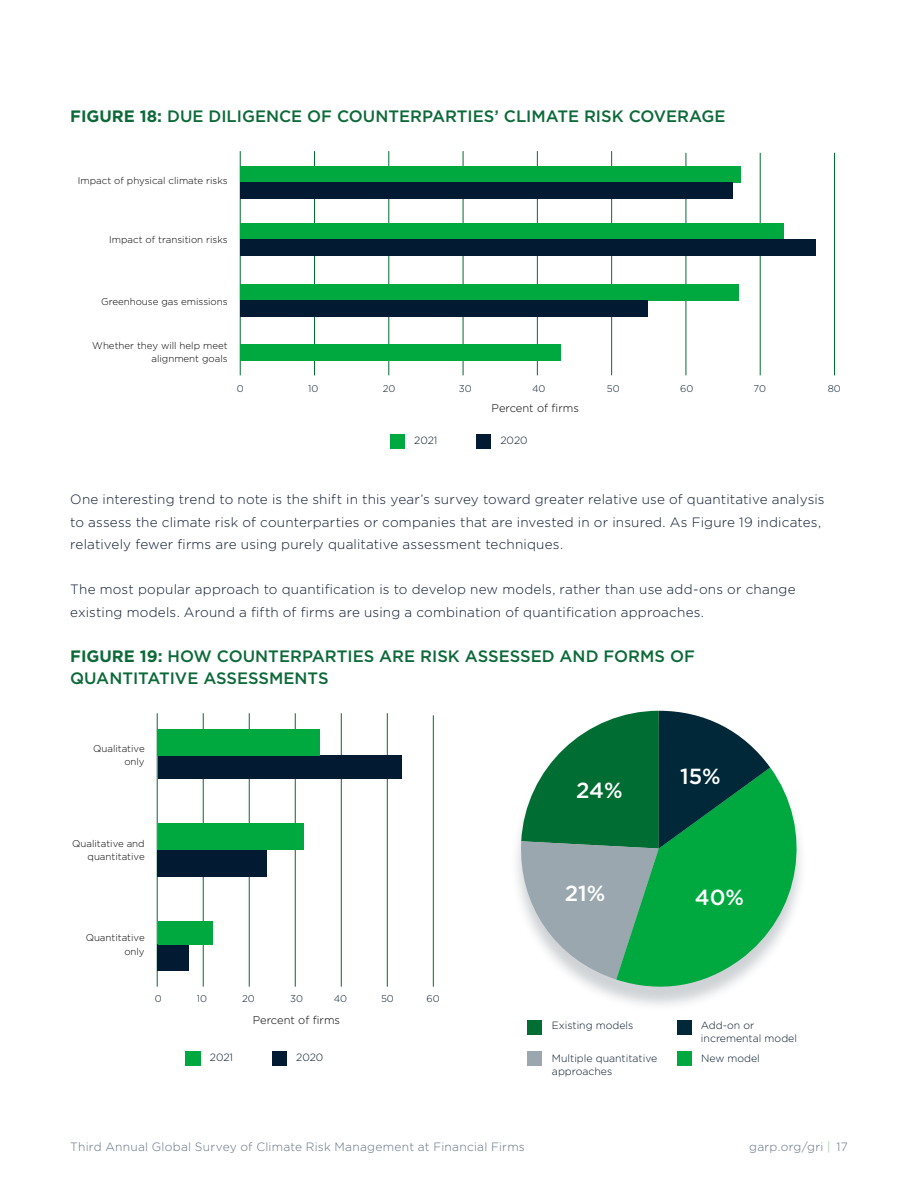
<style>
.page{position:relative;width:918px;height:1188px;background:#fff}
.page>*{position:absolute;margin:0;border:0;box-sizing:border-box;transform-origin:0 0}
.t1{font:500 21.9px "Gotham";color:#fff}
.H5_Header{font:500 16.5px/22.5px "Gotham";color:#0c6938}
.Body_Text{font:300 13.5px/22.5px "Gotham";letter-spacing:.015em;color:#0a192f}
.t2{font:300 12px "Gotham";letter-spacing:.02em;color:#617181}
.t3{font:300 11.25px "Gotham";color:#000}
.t4{font:300 10.5px/12.6px "Gotham";color:#04182a}
.t5{font:300 9.75px/13.5px "Gotham";color:#000;text-align:right}
.t6{font:300 9.75px "Gotham";color:#04182a}
.s1{font-weight:700}
.s2{color:#84c18b}
</style>
<div class="page">
<hr style="left:388px;top:151px;width:1px;height:224px;background:#006d32">
<hr style="left:463px;top:151px;width:1px;height:224px;background:#006d32">
<hr style="left:537px;top:151px;width:1px;height:224px;background:#006d32">
<hr style="left:611px;top:151px;width:1px;height:224px;background:#006d32">
<hr style="left:686px;top:153px;width:1px;height:222px;background:#006d32">
<hr style="left:760px;top:153px;width:1px;height:222px;background:#006d32">
<hr style="left:834px;top:153px;width:1px;height:222px;background:#006d32">
<hr style="left:314px;top:151px;width:1px;height:224px;background:#006d32">
<hr style="left:240px;top:151px;width:1px;height:224px;background:#006d32">
<div style="left:390px;top:434px;width:15px;height:15px;background:#00a840"></div>
<div style="left:476px;top:434px;width:15px;height:15px;background:#021b32"></div>
<div style="left:241px;top:344px;width:320px;height:17px;background:#00a840"></div>
<div style="left:241px;top:284px;width:498px;height:16px;background:#00a840"></div>
<div style="left:241px;top:224px;width:543px;height:16px;background:#00a840"></div>
<div style="left:241px;top:167px;width:500px;height:16px;background:#00a840"></div>
<div style="left:241px;top:300px;width:407px;height:17px;background:#021b32"></div>
<div style="left:241px;top:240px;width:575px;height:16px;background:#021b32"></div>
<div style="left:241px;top:182px;width:492px;height:17px;background:#021b32"></div>
<div style="left:185px;top:1051px;width:15px;height:15px;background:#00a840"></div>
<div style="left:272px;top:1051px;width:15px;height:15px;background:#021b32"></div>
<div style="left:677px;top:1051px;width:15px;height:15px;background:#00a840"></div>
<div style="left:677px;top:1020px;width:15px;height:15px;background:#002839"></div>
<div style="left:527px;top:1051px;width:15px;height:15px;background:#9aa7ae"></div>
<div style="left:527px;top:1020px;width:15px;height:15px;background:#006d32"></div>
<hr style="left:249px;top:713px;width:1px;height:274px;background:#006d32">
<hr style="left:295px;top:713px;width:1px;height:274px;background:#006d32">
<hr style="left:341px;top:713px;width:1px;height:274px;background:#006d32">
<hr style="left:387px;top:713px;width:1px;height:274px;background:#006d32">
<hr style="left:433px;top:715px;width:1px;height:272px;background:#006d32">
<hr style="left:203px;top:713px;width:1px;height:274px;background:#006d32">
<hr style="left:157px;top:713px;width:1px;height:274px;background:#006d32">
<div style="left:158px;top:756px;width:244px;height:23px;background:#021b32"></div>
<div style="left:158px;top:729px;width:162px;height:27px;background:#00a840"></div>
<div style="left:158px;top:850px;width:109px;height:27px;background:#021b32"></div>
<div style="left:158px;top:823px;width:145px;height:27px;background:#00a840"></div>
<div style="left:158px;top:944px;width:31px;height:27px;background:#021b32"></div>
<div style="left:158px;top:921px;width:55px;height:23px;background:#00a840"></div>
<svg style="left:616px;top:768px;width:188px;height:226px"></svg>
<svg style="left:518px;top:711px;width:252px;height:269px;background:#479870"></svg>
<p class="H5_Header" style="left:70px;top:104px;width:657px"><span class="s1">FIGURE 18:</span> DUE DILIGENCE OF COUNTERPARTIES’ CLIMATE RISK COVERAGE</p>
<p class="t5" style="left:78px;top:174px;width:151px">Impact of physical climate risks</p>
<p class="t5" style="left:109px;top:233px;width:120px">Impact of transition risks</p>
<p class="t5" style="left:101px;top:294px;width:128px">Greenhouse gas emissions</p>
<p class="t5" style="left:92px;top:338px;width:137px">Whether they will help meet alignment goals</p>
<p class="t6" style="left:237px;top:384px;width:8px">0</p>
<p class="t6" style="left:308px;top:383px;width:12px">10</p>
<p class="t6" style="left:383px;top:383px;width:14px">20</p>
<p class="t6" style="left:459px;top:384px;width:14px">30</p>
<p class="t6" style="left:532px;top:384px;width:15px">40</p>
<p class="t6" style="left:607px;top:384px;width:14px">50</p>
<p class="t6" style="left:680px;top:384px;width:15px">60</p>
<p class="t6" style="left:754px;top:384px;width:14px">70</p>
<p class="t6" style="left:828px;top:384px;width:15px">80</p>
<p class="t3" style="left:492px;top:402px;width:89px">Percent of firms</p>
<p class="t4" style="left:414px;top:434px;width:25px">2021</p>
<p class="t4" style="left:500px;top:434px;width:29px">2020</p>
<p class="Body_Text" style="left:70px;top:488px;width:756px">One interesting trend to note is the shift in this year’s survey toward greater relative use of quantitative analysis to assess the climate risk of counterparties or companies that are invested in or insured. As Figure 19 indicates, relatively fewer firms are using purely qualitative assessment techniques.</p>
<p class="Body_Text" style="left:70px;top:578px;width:727px">The most popular approach to quantification is to develop new models, rather than use add-ons or change existing models. Around a fifth of firms are using a combination of quantification approaches.</p>
<p class="H5_Header" style="left:70px;top:644px;width:626px"><span class="s1">FIGURE 19:</span> HOW COUNTERPARTIES ARE RISK ASSESSED AND FORMS OF<br>QUANTITATIVE ASSESSMENTS</p>
<p class="t5" style="left:93px;top:741px;width:53px">Qualitative only</p>
<p class="t1" style="left:576px;top:778px;width:48px">24%</p>
<p class="t1" style="left:680px;top:764px;width:42px">15%</p>
<p class="t5" style="left:72px;top:836px;width:74px">Qualitative and quantitative</p>
<p class="t5" style="left:86px;top:931px;width:61px">Quantitative only</p>
<p class="t1" style="left:565px;top:881px;width:42px">21%</p>
<p class="t1" style="left:695px;top:885px;width:51px">40%</p>
<p class="t6" style="left:155px;top:993px;width:8px">0</p>
<p class="t6" style="left:197px;top:993px;width:12px">10</p>
<p class="t6" style="left:242px;top:993px;width:14px">20</p>
<p class="t6" style="left:290px;top:993px;width:14px">30</p>
<p class="t6" style="left:334px;top:993px;width:15px">40</p>
<p class="t6" style="left:381px;top:993px;width:14px">50</p>
<p class="t6" style="left:426px;top:993px;width:15px">60</p>
<p class="t3" style="left:253px;top:1014px;width:89px">Percent of firms</p>
<p class="t4" style="left:552px;top:1019px;width:83px">Existing models</p>
<p class="t4" style="left:701px;top:1019px;width:98px">Add-on or incremental model</p>
<p class="t4" style="left:210px;top:1051px;width:25px">2021</p>
<p class="t4" style="left:296px;top:1051px;width:29px">2020</p>
<p class="t4" style="left:701px;top:1052px;width:60px">New model</p>
<p class="t4" style="left:552px;top:1052px;width:107px">Multiple quantitative approaches</p>
<p class="t2" style="left:70px;top:1140px;width:456px">Third Annual Global Survey of Climate Risk Management at Financial Firms</p>
<p class="t2" style="left:749px;top:1140px;width:100px">garp.org/gri <span class="s2">|</span> 17</p>
</div>
